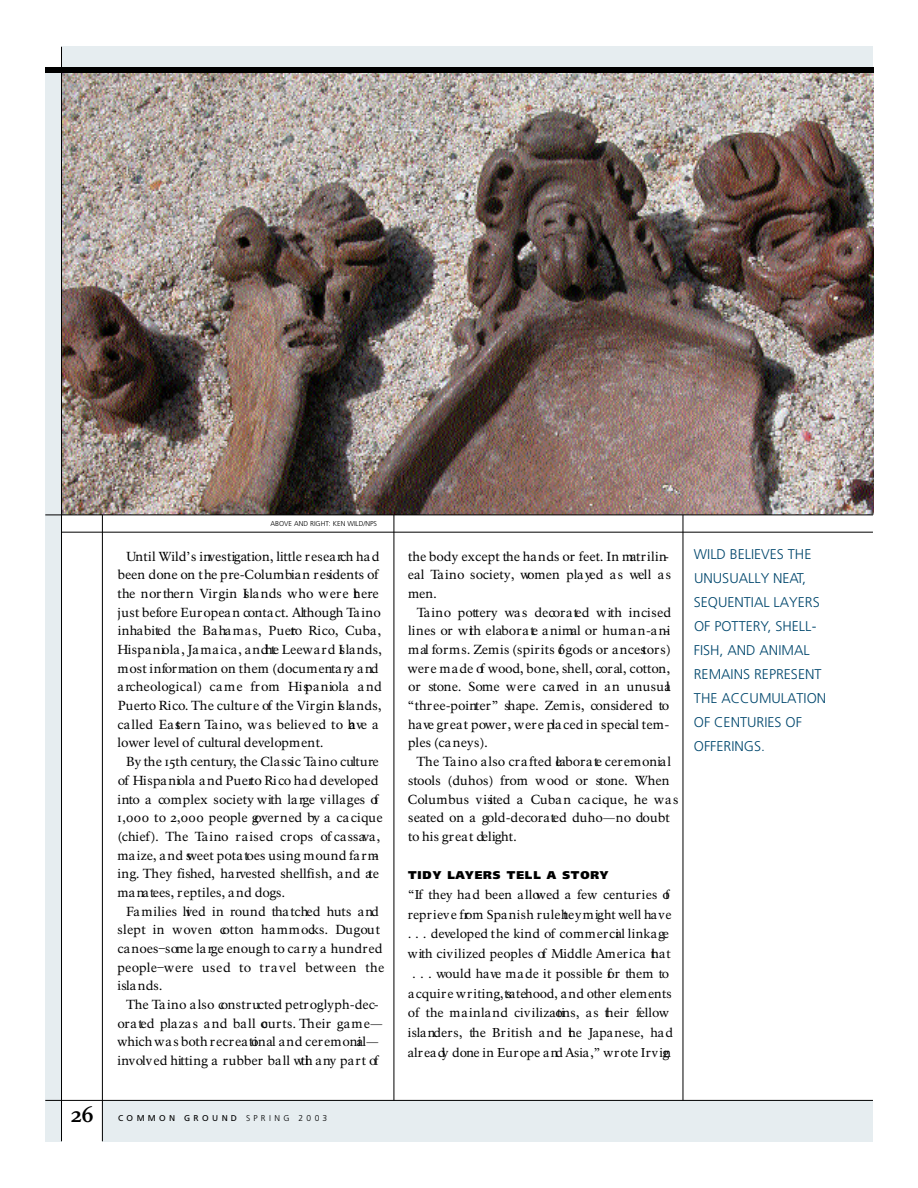
<style>
.page{position:relative;width:918px;height:1188px;background:#fff}
.page>*{position:absolute;margin:0;border:0;box-sizing:border-box;transform-origin:0 0}
.t1{font:700 21.9px "NPS Rawlinson";color:#000}
.t2{font:300 14.1px/24px "Frutiger";color:#00476d}
.t3{font:12.9px/18.8px "NPS Rawlinson";color:#000}
.t4{font:12.75px/19.8px "NPS Rawlinson";color:#000;text-align:center}
.t5{font:900 11.25px "Frutiger";letter-spacing:.06em;color:#000}
.t6{font:8.4px "Frutiger";letter-spacing:.375em;color:#000}
.t7{font:300 7.05px "Frutiger";color:#000}
.s1{font-weight:300}
</style>
<div class="page">
<img style="left:62px;top:73px;width:811px;height:442px">
<div style="left:102px;top:1100px;width:771px;height:41px;background:#e6edf0"></div>
<div style="left:61px;top:47px;width:812px;height:23px;background:#e6edf0"></div>
<div style="left:45px;top:70px;width:16px;height:1071px;background:#e6edf0"></div>
<hr style="left:102px;top:515px;width:1px;height:626px;background:#000">
<hr style="left:683px;top:515px;width:1px;height:585px;background:#000">
<hr style="left:394px;top:515px;width:1px;height:585px;background:#000">
<hr style="left:61px;top:47px;width:1px;height:1094px;background:#000">
<hr style="left:45px;top:1100px;width:828px;height:1px;background:#000">
<div style="left:45px;top:67px;width:828px;height:6px;background:#000"></div>
<hr style="left:45px;top:515px;width:828px;height:1px;background:#000">
<hr style="left:62px;top:532px;width:811px;height:1px;background:#000">
<p class="t7" style="left:271px;top:521px;width:108px">ABOVE AND RIGHT: KEN WILD/NPS</p>
<p class="t3" style="left:117px;top:548px;width:266px;text-indent:9px">Until Wild’s investigation, little research had been done on the pre-Columbian residents of the northern Virgin Islands who were there just before European contact. Although Taino inhabited the Bahamas, Puerto Rico, Cuba, Hispaniola, Jamaica, and the Leeward Islands, most information on them (documentary and a rche ol o g ic al) came from Hisp a n iola and Puerto Rico. The culture of the Virgin Islands, called Eastern Taino, was believed to have a lower level of cultural development.</p>
<p class="t3" style="left:118px;top:754px;width:267px;text-indent:9px">By the 15th century, the Classic Taino culture of Hispaniola and Puerto Rico had developed into a complex society with large villages of 1,000 to 2,000 people governed by a cacique ( ch ie f). The Taino raised crops of c a s s ava , maize, and sweet potatoes using mound farm&shy;ing. They fished, harvested shellfish, and ate manatees, reptiles, and dogs.</p>
<p class="t3" style="left:117px;top:903px;width:269px;text-indent:9px">Families lived in round thatched huts and slept in woven co tton ha m m o cks. Dugout canoes–some large enough to carry a hundred p e o pl e – we re used to travel between the islands.</p>
<p class="t3" style="left:118px;top:997px;width:267px;text-align:center">The Taino also constructed petroglyph-dec&shy;orated plazas and ball courts. Their game— which was both recreational and ceremonial— involved hitting a rubber ball with any part of</p>
<h1 class="t1" style="left:71px;top:1106px;width:24px">26</h1>
<p class="t6" style="left:118px;top:1115px;width:210px">COMMON GROUND <span class="s1">SPRING 2003</span></p>
<p class="t3" style="left:408px;top:548px;width:265px">the body except the hands or feet. In matrilin&shy;eal Taino society, women played as well as men.</p>
<p class="t3" style="left:408px;top:604px;width:266px;text-indent:9px">Taino pottery was decorated with incised lines or with elaborate animal or human-ani&shy;mal forms. Zemis (spirits of gods or ancestors) were made of wood, bone, shell, coral, cotton, or stone. Some were carved in an unusual “three-pointer” shape. Zemis, considered to have great power, were placed in special tem&shy;ples (caneys).</p>
<p class="t3" style="left:408px;top:754px;width:272px;text-indent:9px">The Taino also crafted elaborate ceremonial stools (duhos) from wood or stone. When Columbus visited a Cuban cacique, he was seated on a gold-decorated duho—no doubt to his great delight.</p>
<p class="t5" style="left:408px;top:871px;width:202px">TIDY LAYERS TELL A STORY</p>
<p class="t4" style="left:408px;top:886px;width:267px">“If they had been allowed a few centuries of reprieve from Spanish rule theymight well have . . . developed the kind of commercial linkage with civilized peoples of Middle America that . . . would have made it possible for them to acquire writing, statehood, and other elements of the mainland civilizations, as their fellow islanders, the British and the Japanese, had already done in Europe and Asia,” wrote Irving</p>
<p class="t2" style="left:694px;top:543px;width:134px">WILD BELIEVES THE<br>UNUSUALLY NEAT,<br>SEQUENTIAL LAYERS<br>OF POTTERY, SHELL-<br>FISH, AND ANIMAL<br>REMAINS REPRESENT<br>THE ACCUMULATION<br>OF CENTURIES OF<br>OFFERINGS.</p>
</div>
